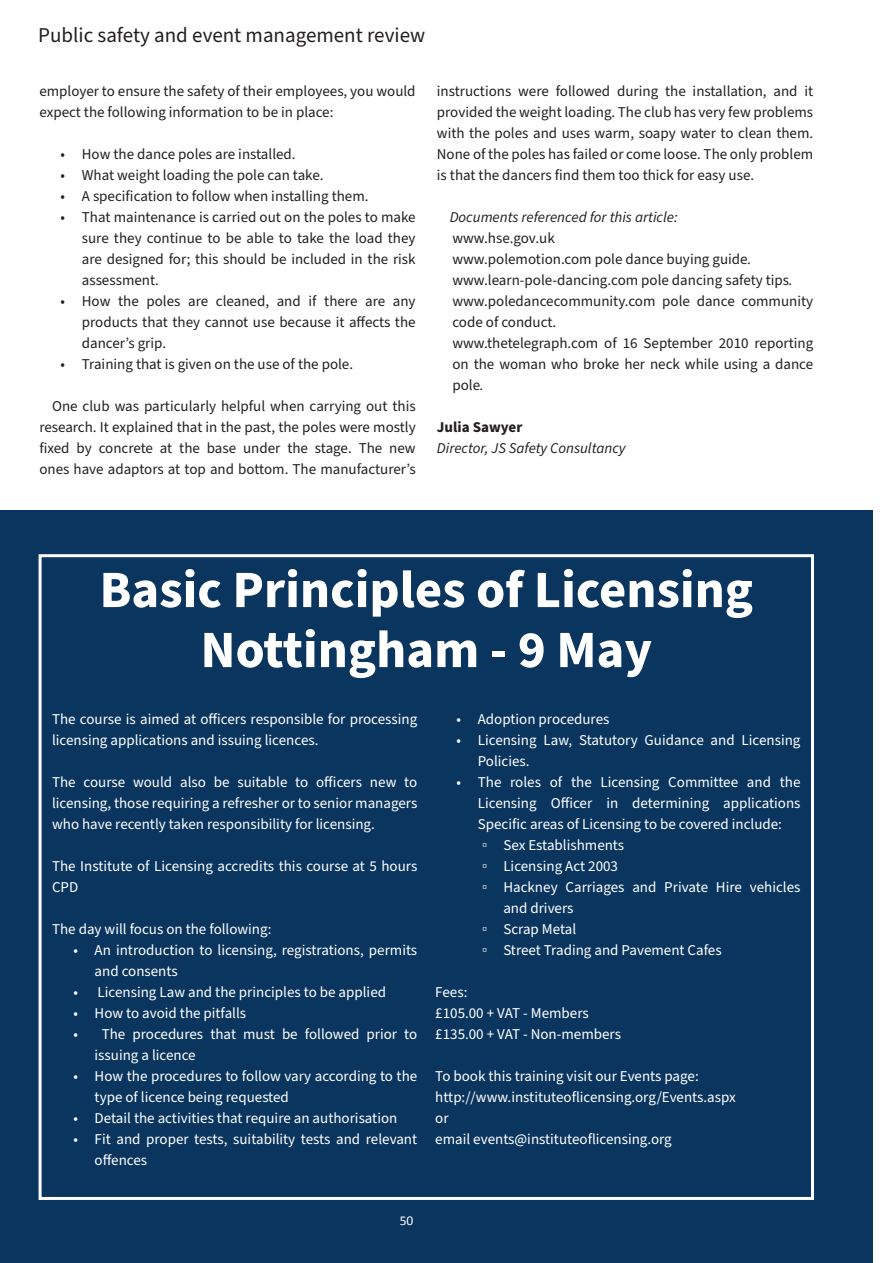
<style>
.page{position:relative;width:893px;height:1263px;background:#fff}
.page>*{position:absolute;margin:0;border:0;box-sizing:border-box;transform-origin:0 0}
.t1{font:700 52.5px/60px "Source Sans Pro";color:#fff;text-align:center}
.t2{font:21px "Source Sans Pro";color:#231f20}
.t3{font:15px/21px "Source Sans Pro";color:#231f20;text-align:justify}
.t4{font:15px/21px "Source Sans Pro";color:#fff}
.t5{font:italic 15px "Source Sans Pro";color:#231f20}
.t6{font:700 15px "Source Sans Pro";color:#231f20}
.t7{font:13.5px "Calibri";color:#fff}
.s1{font-style:italic}
.s2{font-family:"Calibri"}
</style>
<div class="page">
<div style="left:0;top:510px;width:873px;height:753px;background:#0a355e"></div>
<div style="left:39px;top:554px;width:775px;height:646px;border:3px solid #fff"></div>
<h2 class="t2" style="left:38px;top:21px;width:389px">Public safety and event management review</h2>
<p class="t3" style="left:39px;top:81px;width:378px">employer to ensure the safety of their employees, you would expect the following information to be in place:</p>
<p class="t3" style="left:61px;top:144px;width:237px">• How the dance poles are installed.</p>
<p class="t3" style="left:61px;top:165px;width:264px">• What weight loading the pole can take.</p>
<p class="t3" style="left:61px;top:186px;width:309px">• A specification to follow when installing them.</p>
<p class="t3" style="left:82px;top:207px;width:335px;text-indent:-21px">• That maintenance is carried out on the poles to make sure they continue to be able to take the load they are designed for; this should be included in the risk assessment.</p>
<p class="t3" style="left:82px;top:291px;width:335px;text-indent:-21px">• How the poles are cleaned, and if there are any products that they cannot use because it affects the dancer’s grip.</p>
<p class="t3" style="left:61px;top:354px;width:294px">• Training that is given on the use of the pole.</p>
<p class="t3" style="left:39px;top:396px;width:378px;text-indent:13px">One club was particularly helpful when carrying out this research. It explained that in the past, the poles were mostly fixed by concrete at the base under the stage. The new ones have adaptors at top and bottom. The manufacturer’s</p>
<p class="t3" style="left:437px;top:81px;width:378px">instructions were followed during the installation, and it provided the weight loading. The club has very few problems with the poles and uses warm, soapy water to clean them.<br>None of the poles has failed or come loose. The only problem is that the dancers find them too thick for easy use.</p>
<p class="t5" style="left:450px;top:207px;width:229px">Documents referenced for this article:</p>
<p class="t3" style="left:452px;top:228px;width:362px;text-align:left">www.hse.gov.uk<br>www.polemotion.com pole dance buying guide<span class="s1">. </span>www.learn-pole-dancing.com pole dancing safety tips<span class="s1">. </span>www.poledancecommunity.com pole dance community code of conduct.<br>www.thetelegraph.com of 16 September 2010 reporting on the woman who broke her neck while using a dance pole<span class="s1">.</span></p>
<p class="t6" style="left:437px;top:417px;width:87px">Julia Sawyer</p>
<p class="t5" style="left:437px;top:438px;width:190px">Director, JS Safety Consultancy</p>
<h1 class="t1" style="left:100px;top:561px;width:655px">Basic Principles of Licensing<br>Nottingham - 9 May</h1>
<p class="t4" style="left:52px;top:709px;width:367px">The course is aimed at officers responsible for processing licensing applications and issuing licences.</p>
<p class="t4" style="left:52px;top:772px;width:367px;text-align:justify">The course would also be suitable to officers new to licensing, those requiring a refresher or to senior managers who have recently taken responsibility for licensing.</p>
<p class="t4" style="left:52px;top:856px;width:367px">The Institute of Licensing accredits this course at 5 hours<br>CPD</p>
<p class="t4" style="left:52px;top:919px;width:221px">The day will focus on the following:</p>
<p class="t4" style="left:95px;top:940px;width:324px;text-indent:-21px">• An introduction to licensing, registrations, permits and consents</p>
<p class="t4" style="left:73px;top:982px;width:314px">• Licensing Law and the principles to be applied</p>
<p class="t4" style="left:73px;top:1003px;width:174px">• How to avoid the pitfalls</p>
<p class="t4" style="left:95px;top:1024px;width:324px;text-indent:-21px">• The procedures that must be followed prior to issuing a licence</p>
<p class="t4" style="left:95px;top:1066px;width:324px;text-indent:-21px">• How the procedures to follow vary according to the type of licence being requested</p>
<p class="t4" style="left:73px;top:1108px;width:326px">• Detail the activities that require an authorisation</p>
<p class="t4" style="left:95px;top:1129px;width:324px;text-indent:-21px">• Fit and proper tests, suitability tests and relevant offences</p>
<p class="t4" style="left:457px;top:709px;width:154px">• Adoption procedures</p>
<p class="t4" style="left:478px;top:730px;width:324px;text-indent:-21px">• Licensing Law, Statutory Guidance and Licensing<br>Policies.</p>
<p class="t4" style="left:457px;top:772px;width:345px">• The roles of the Licensing Committee and the</p>
<p class="t4" style="left:478px;top:793px;width:324px">Licensing Officer in determining applications</p>
<p class="t4" style="left:478px;top:814px;width:306px">Specific areas of Licensing to be covered include:</p>
<p class="t4" style="left:482px;top:835px;width:144px"><span class="s2">▫</span> Sex Establishments</p>
<p class="t4" style="left:482px;top:856px;width:137px"><span class="s2">▫</span> Licensing Act 2003</p>
<p class="t4" style="left:482px;top:877px;width:320px"><span class="s2">▫</span> Hackney Carriages and Private Hire vehicles</p>
<p class="t4" style="left:503px;top:898px;width:72px">and drivers</p>
<p class="t4" style="left:482px;top:919px;width:96px"><span class="s2">▫</span> Scrap Metal</p>
<p class="t4" style="left:482px;top:940px;width:241px"><span class="s2">▫</span> Street Trading and Pavement Cafes</p>
<p class="t4" style="left:435px;top:982px;width:187px">Fees:<br>£105.00 + VAT - Members £135.00 + VAT - Non-members</p>
<p class="t4" style="left:435px;top:1066px;width:302px">To book this training visit our Events page: http://www.instituteoflicensing.org/Events.aspx or<br>email events@instituteoflicensing.org</p>
<p class="t7" style="left:400px;top:1211px;width:15px">50</p>
</div>
